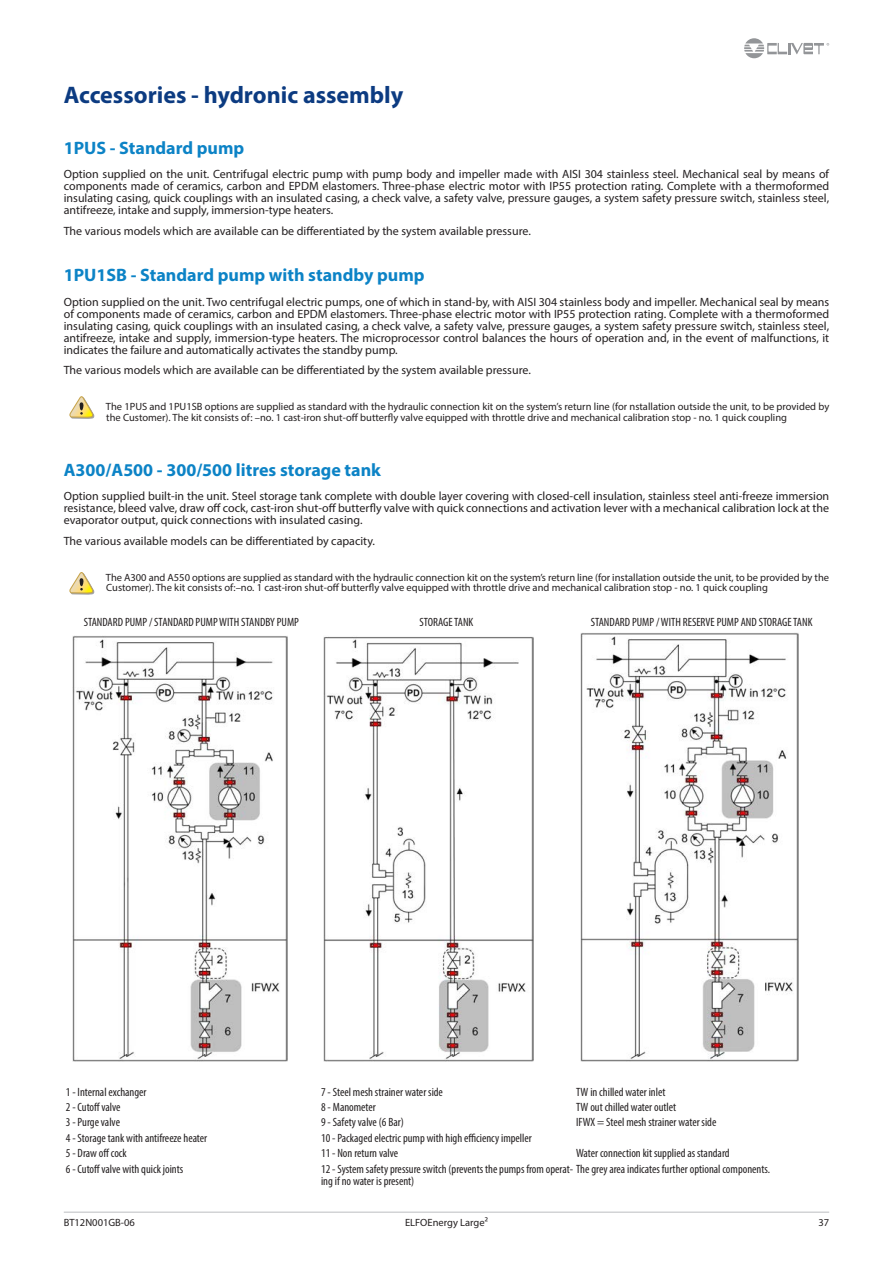
<style>
.page{position:relative;width:893px;height:1263px;background:#fff}
.page>*{position:absolute;margin:0;border:0;box-sizing:border-box;transform-origin:0 0}
.t1{font:700 24px "Myriad Pro";color:#0c3b81}
.t2{font:700 18px "Myriad Pro";color:#0c83c6}
.t3{font:12px/12px "Myriad Pro";color:#231f20;text-align:justify}
.t4{font:condensed 12px/12px "Myriad Pro";color:#231f20}
.t5{font:10.5px/10.5px "Myriad Pro";color:#231f20}
</style>
<div class="page">
<svg style="left:744px;top:38px;width:85px;height:20px"></svg>
<hr style="left:64px;top:1212px;width:765px;height:1px;background:#bcbdc0">
<img style="left:72px;top:636px;width:215px;height:425px">
<img style="left:323px;top:636px;width:211px;height:425px">
<img style="left:580px;top:633px;width:218px;height:428px">
<svg style="left:69px;top:396px;width:26px;height:23px"></svg>
<svg style="left:69px;top:572px;width:26px;height:23px"></svg>
<h1 class="t1" style="left:64px;top:79px;width:341px">Accessories - hydronic assembly</h1>
<h2 class="t2" style="left:64px;top:136px;width:182px">1PUS - Standard pump</h2>
<p class="t3" style="left:64px;top:168px;width:767px">Option supplied on the unit. Centrifugal electric pump with pump body and impeller made with AISI 304 stainless steel. Mechanical seal by means of components made of ceramics, carbon and EPDM elastomers. Three-phase electric motor with IP55 protection rating. Complete with a thermoformed insulating casing, quick couplings with an insulated casing, a check valve, a safety valve, pressure gauges, a system safety pressure switch, stainless steel, antifreeze, intake and supply, immersion-type heaters.</p>
<p class="t3" style="left:64px;top:225px;width:469px">The various models which are available can be differentiated by the system available pressure.</p>
<h2 class="t2" style="left:64px;top:263px;width:362px">1PU1SB - Standard pump with standby pump</h2>
<p class="t3" style="left:64px;top:296px;width:767px">Option supplied on the unit. Two centrifugal electric pumps, one of which in stand-by, with AISI 304 stainless body and impeller. Mechanical seal by means of components made of ceramics, carbon and EPDM elastomers. Three-phase electric motor with IP55 protection rating. Complete with a thermoformed insulating casing, quick couplings with an insulated casing, a check valve, a safety valve, pressure gauges, a system safety pressure switch, stainless steel, antifreeze, intake and supply, immersion-type heaters. The microprocessor control balances the hours of operation and, in the event of malfunctions, it indicates the failure and automatically activates the standby pump.</p>
<p class="t3" style="left:64px;top:364px;width:469px">The various models which are available can be differentiated by the system available pressure.</p>
<p class="t5" style="left:106px;top:401px;width:725px">The 1PUS and 1PU1SB options are supplied as standard with the hydraulic connection kit on the system’s return line (for nstallation outside the unit, to be provided by the Customer). The kit consists of: –no. 1 cast-iron shut-off butterfly valve equipped with throttle drive and mechanical calibration stop - no. 1 quick coupling</p>
<h2 class="t2" style="left:64px;top:458px;width:319px">A300/A500 - 300/500 litres storage tank</h2>
<p class="t3" style="left:64px;top:490px;width:767px">Option supplied built-in the unit. Steel storage tank complete with double layer covering with closed-cell insulation, stainless steel anti-freeze immersion resistance, bleed valve, draw off cock, cast-iron shut-off butterfly valve with quick connections and activation lever with a mechanical calibration lock at the evaporator output, quick connections with insulated casing.</p>
<p class="t3" style="left:64px;top:535px;width:313px">The various available models can be differentiated by capacity.</p>
<p class="t5" style="left:106px;top:572px;width:725px">The A300 and A550 options are supplied as standard with the hydraulic connection kit on the system’s return line (for installation outside the unit, to be provided by the<br>Customer). The kit consists of:–no. 1 cast-iron shut-off butterfly valve equipped with throttle drive and mechanical calibration stop - no. 1 quick coupling</p>
<p class="t4" style="left:84px;top:616px;width:217px">STANDARD PUMP / STANDARD PUMP WITH STANDBY PUMP</p>
<p class="t4" style="left:420px;top:616px;width:55px">STORAGE TANK</p>
<p class="t4" style="left:591px;top:616px;width:223px">STANDARD PUMP / WITH RESERVE PUMP AND STORAGE TANK</p>
<p class="t4" style="left:66px;top:1085px;width:82px">1 - Internal exchanger</p>
<p class="t4" style="left:321px;top:1085px;width:123px">7 - Steel mesh strainer water side</p>
<p class="t4" style="left:576px;top:1085px;width:91px">TW in chilled water inlet</p>
<p class="t4" style="left:66px;top:1101px;width:56px">2 - Cutoff valve</p>
<p class="t4" style="left:321px;top:1101px;width:56px">8 - Manometer</p>
<p class="t4" style="left:576px;top:1101px;width:102px">TW out chilled water outlet</p>
<p class="t4" style="left:66px;top:1116px;width:56px">3 - Purge valve</p>
<p class="t4" style="left:321px;top:1116px;width:84px">9 - Safety valve (6 Bar)</p>
<p class="t4" style="left:576px;top:1116px;width:142px">IFWX = Steel mesh strainer water side</p>
<p class="t4" style="left:66px;top:1132px;width:143px">4 - Storage tank with antifreeze heater</p>
<p class="t4" style="left:321px;top:1132px;width:212px">10 - Packaged electric pump with high efficiency impeller</p>
<p class="t4" style="left:66px;top:1147px;width:62px">5 - Draw off cock</p>
<p class="t4" style="left:321px;top:1147px;width:79px">11 - Non return valve</p>
<p class="t4" style="left:576px;top:1147px;width:155px">Water connection kit supplied as standard</p>
<p class="t4" style="left:66px;top:1162px;width:119px">6 - Cutoff valve with quick joints</p>
<p class="t4" style="left:321px;top:1162px;width:450px">12 - System safety pressure switch (prevents the pumps from operat- The grey area indicates further optional components. ing if no water is present)</p>
<p class="t5" style="left:64px;top:1217px;width:73px">BT12N001GB-06</p>
<p class="t5" style="left:405px;top:1217px;width:84px">ELFOEnergy Large²</p>
<p class="t5" style="left:818px;top:1217px;width:12px">37</p>
</div>
